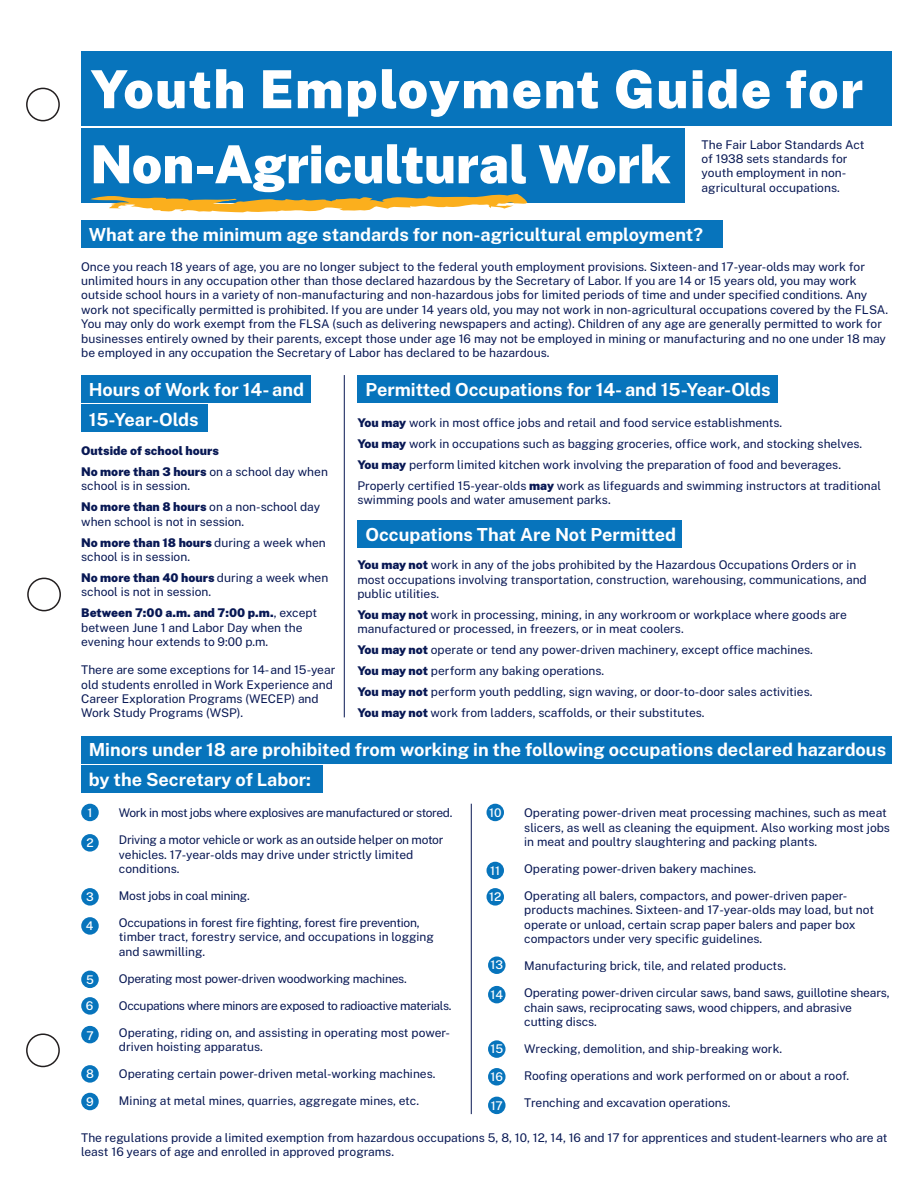
<style>
.page{position:relative;width:919px;height:1189px;background:#fff}
.page>*{position:absolute;margin:0;border:0;box-sizing:border-box;transform-origin:0 0}
.t1{font:900 52.5px/75px "Public Sans";color:#fff}
.t2{font:700 18px/30px "Public Sans";color:#fff}
.t3{font:12px/14.4px "Public Sans";color:#081854}
.t4{font:12px "Public Sans";letter-spacing:-.03em;color:#081854}
.t5{font:12px "Public Sans";letter-spacing:-.02em;color:#081854}
.t6{font:900 12px/21px "Public Sans";color:#081854}
.t7{font:500 12px/26.1px "Public Sans";color:#fff}
.s1{font-weight:400}
.s2{font-weight:900}
</style>
<div class="page">
<div style="left:81px;top:765px;width:241px;height:27px;background:#0774bc"></div>
<div style="left:81px;top:736px;width:810px;height:27px;background:#0774bc"></div>
<div style="left:357px;top:520px;width:324px;height:27px;background:#0774bc"></div>
<div style="left:357px;top:375px;width:421px;height:27px;background:#0774bc"></div>
<div style="left:81px;top:405px;width:127px;height:27px;background:#0774bc"></div>
<div style="left:81px;top:375px;width:230px;height:27px;background:#0774bc"></div>
<div style="left:81px;top:51px;width:810px;height:74px;background:#0774bc"></div>
<div style="left:81px;top:128px;width:603px;height:75px;background:#0774bc"></div>
<div style="left:81px;top:221px;width:641px;height:27px;background:#0774bc"></div>
<svg style="left:90px;top:194px;width:437px;height:19px"></svg>
<hr style="left:471px;top:803px;width:1px;height:311px;background:#081854">
<div style="left:81px;top:888px;width:18px;height:17px;background:#0774bc;border-radius:50%"></div>
<div style="left:81px;top:917px;width:18px;height:17px;background:#0774bc;border-radius:50%"></div>
<div style="left:81px;top:970px;width:18px;height:18px;background:#0774bc;border-radius:50%"></div>
<div style="left:81px;top:997px;width:18px;height:17px;background:#0774bc;border-radius:50%"></div>
<div style="left:81px;top:1025px;width:18px;height:18px;background:#0774bc;border-radius:50%"></div>
<div style="left:81px;top:1065px;width:18px;height:17px;background:#0774bc;border-radius:50%"></div>
<div style="left:81px;top:1092px;width:18px;height:18px;background:#0774bc;border-radius:50%"></div>
<div style="left:486px;top:803px;width:18px;height:18px;background:#0774bc;border-radius:50%"></div>
<div style="left:486px;top:861px;width:18px;height:18px;background:#0774bc;border-radius:50%"></div>
<div style="left:81px;top:834px;width:18px;height:17px;background:#0774bc;border-radius:50%"></div>
<div style="left:81px;top:803px;width:18px;height:18px;background:#0774bc;border-radius:50%"></div>
<hr style="left:344px;top:375px;width:1px;height:342px;background:#081854">
<div style="left:486px;top:888px;width:18px;height:17px;background:#0774bc;border-radius:50%"></div>
<div style="left:488px;top:956px;width:17px;height:17px;background:#0774bc;border-radius:50%"></div>
<div style="left:488px;top:985px;width:17px;height:18px;background:#0774bc;border-radius:50%"></div>
<div style="left:488px;top:1040px;width:17px;height:17px;background:#0774bc;border-radius:50%"></div>
<div style="left:488px;top:1067px;width:17px;height:18px;background:#0774bc;border-radius:50%"></div>
<div style="left:488px;top:1096px;width:17px;height:18px;background:#0774bc;border-radius:50%"></div>
<div style="left:26px;top:88px;width:34px;height:33px;border:2px solid #231f20;border-radius:50%"></div>
<div style="left:27px;top:577px;width:34px;height:34px;border:2px solid #231f20;border-radius:50%"></div>
<div style="left:26px;top:1033px;width:34px;height:34px;border:2px solid #231f20;border-radius:50%"></div>
<h1 class="t1" style="left:90px;top:56px;width:774px">Youth Employment Guide for<br>Non-Agricultural Work</h1>
<p class="t3" style="left:701px;top:138px;width:164px">The Fair Labor Standards Act of 1938 sets standards for youth employment in non&shy;agricultural occupations.</p>
<h2 class="t2" style="left:89px;top:221px;width:615px">What are the minimum age standards for non-agricultural employment?</h2>
<p class="t3" style="left:81px;top:260px;width:808px">Once you reach 18 years of age, you are no longer subject to the federal youth employment provisions. Sixteen- and 17-year-olds may work for unlimited hours in any occupation other than those declared hazardous by the Secretary of Labor. If you are 14 or 15 years old, you may work outside school hours in a variety of non-manufacturing and non-hazardous jobs for limited periods of time and under specified conditions. Any work not specifically permitted is prohibited. If you are under 14 years old, you may not work in non-agricultural occupations covered by the FLSA.<br>You may only do work exempt from the FLSA (such as delivering newspapers and acting). Children of any age are generally permitted to work for businesses entirely owned by their parents, except those under age 16 may not be employed in mining or manufacturing and no one under 18 may be employed in any occupation the Secretary of Labor has declared to be hazardous.</p>
<h2 class="t2" style="left:89px;top:375px;width:217px">Hours of Work for 14- and<br>15-Year-Olds</h2>
<p class="t6" style="left:81px;top:441px;width:248px">Outside of school hours<br>No more than 3 hours <span class="s1">on a school day when</span></p>
<p class="t3" style="left:81px;top:476px;width:240px;line-height:21px">school is in session.<br><span class="s2">No more than 8 hours</span> on a non-school day</p>
<p class="t3" style="left:81px;top:511px;width:246px;line-height:21px">when school is not in session.<br><span class="s2">No more than 18 hours</span> during a week when</p>
<p class="t3" style="left:81px;top:547px;width:248px;line-height:21px">school is in session.<br><span class="s2">No more than 40 hours</span> during a week when</p>
<p class="t3" style="left:81px;top:582px;width:237px;line-height:21px">school is not in session.<br><span class="s2">Between 7:00 a.m. and 7:00 p.m.</span>, except</p>
<p class="t3" style="left:81px;top:621px;width:223px">between June 1 and Labor Day when the evening hour extends to 9:00 p.m.</p>
<p class="t3" style="left:81px;top:663px;width:255px">There are some exceptions for 14- and 15-year old students enrolled in Work Experience and Career Exploration Programs (WECEP) and Work Study Programs (WSP).</p>
<h2 class="t2" style="left:365px;top:376px;width:406px">Permitted Occupations for 14- and 15-Year-Olds</h2>
<p class="t3" style="left:357px;top:413px;width:525px;line-height:21px"><span class="s2">You may</span> work in most office jobs and retail and food service establishments.<br><span class="s2">You may</span> work in occupations such as bagging groceries, office work, and stocking shelves.<br><span class="s2">You may</span> perform limited kitchen work involving the preparation of food and beverages.<br>Properly certified 15-year-olds <span class="s2">may</span> work as lifeguards and swimming instructors at traditional</p>
<p class="t3" style="left:357px;top:493px;width:255px">swimming pools and water amusement parks.</p>
<h2 class="t2" style="left:365px;top:520px;width:312px">Occupations That Are Not Permitted</h2>
<p class="t3" style="left:357px;top:558px;width:511px"><span class="s2">You may not</span> work in any of the jobs prohibited by the Hazardous Occupations Orders or in most occupations involving transportation, construction, warehousing, communications, and public utilities.</p>
<p class="t3" style="left:357px;top:608px;width:491px"><span class="s2">You may not</span> work in processing, mining, in any workroom or workplace where goods are manufactured or processed, in freezers, or in meat coolers.</p>
<p class="t3" style="left:357px;top:640px;width:457px;line-height:21px"><span class="s2">You may not</span> operate or tend any power-driven machinery, except office machines.<br><span class="s2">You may not</span> perform any baking operations.<br><span class="s2">You may not</span> perform youth peddling, sign waving, or door-to-door sales activities.<br><span class="s2">You may not</span> work from ladders, scaffolds, or their substitutes.</p>
<h2 class="t2" style="left:89px;top:736px;width:798px">Minors under 18 are prohibited from working in the following occupations declared hazardous by the Secretary of Labor:</h2>
<p class="t4" style="left:119px;top:808px;width:335px">Work in most jobs where explosives are manufactured or stored.</p>
<p class="t3" style="left:119px;top:833px;width:326px">Driving a motor vehicle or work as an outside helper on motor vehicles. 17-year-olds may drive under strictly limited conditions.</p>
<p class="t5" style="left:119px;top:891px;width:132px">Most jobs in coal mining.</p>
<p class="t3" style="left:119px;top:916px;width:316px">Occupations in forest fire fighting, forest fire prevention, timber tract, forestry service, and occupations in logging and sawmilling.</p>
<p class="t5" style="left:119px;top:973px;width:289px">Operating most power-driven woodworking machines.</p>
<p class="t4" style="left:119px;top:1000px;width:334px">Occupations where minors are exposed to radioactive materials.</p>
<p class="t3" style="left:119px;top:1026px;width:332px">Operating, riding on, and assisting in operating most power&shy;driven hoisting apparatus.</p>
<p class="t3" style="left:119px;top:1067px;width:318px">Operating certain power-driven metal-working machines.</p>
<p class="t3" style="left:119px;top:1094px;width:301px">Mining at metal mines, quarries, aggregate mines, etc.</p>
<p class="t7" style="left:489px;top:799px;width:14px">10</p>
<p class="t7" style="left:87px;top:799px;width:6px">1</p>
<p class="t3" style="left:524px;top:806px;width:367px">Operating power-driven meat processing machines, such as meat slicers, as well as cleaning the equipment. Also working most jobs in meat and poultry slaughtering and packing plants.</p>
<p class="t3" style="left:524px;top:862px;width:233px">Operating power-driven bakery machines.</p>
<p class="t3" style="left:524px;top:889px;width:351px">Operating all balers, compactors, and power-driven paper&shy;products machines. Sixteen- and 17-year-olds may load, but not operate or unload, certain scrap paper balers and paper box compactors under very specific guidelines.</p>
<p class="t3" style="left:524px;top:959px;width:263px">Manufacturing brick, tile, and related products.</p>
<p class="t3" style="left:524px;top:986px;width:367px">Operating power-driven circular saws, band saws, guillotine shears, chain saws, reciprocating saws, wood chippers, and abrasive cutting discs.</p>
<p class="t3" style="left:524px;top:1042px;width:259px">Wrecking, demolition, and ship-breaking work.</p>
<p class="t3" style="left:524px;top:1069px;width:326px">Roofing operations and work performed on or about a roof.</p>
<p class="t3" style="left:524px;top:1096px;width:208px">Trenching and excavation operations.</p>
<p class="t7" style="left:86px;top:829px;width:9px">2</p>
<p class="t7" style="left:490px;top:857px;width:11px">11</p>
<p class="t7" style="left:86px;top:883px;width:9px">3</p>
<p class="t7" style="left:86px;top:912px;width:9px">4</p>
<p class="t7" style="left:489px;top:883px;width:14px">12</p>
<p class="t7" style="left:490px;top:952px;width:14px">13</p>
<p class="t7" style="left:490px;top:981px;width:14px">14</p>
<p class="t7" style="left:86px;top:966px;width:10px">5<br>6</p>
<p class="t7" style="left:87px;top:1022px;width:9px">7</p>
<p class="t7" style="left:86px;top:1060px;width:9px">8</p>
<p class="t7" style="left:86px;top:1088px;width:9px">9</p>
<p class="t7" style="left:490px;top:1036px;width:14px">15</p>
<p class="t7" style="left:490px;top:1063px;width:14px">16</p>
<p class="t7" style="left:490px;top:1092px;width:14px">17</p>
<p class="t3" style="left:81px;top:1130px;width:807px">The regulations provide a limited exemption from hazardous occupations 5, 8, 10, 12, 14, 16 and 17 for apprentices and student-learners who are at least 16 years of age and enrolled in approved programs.</p>
</div>
